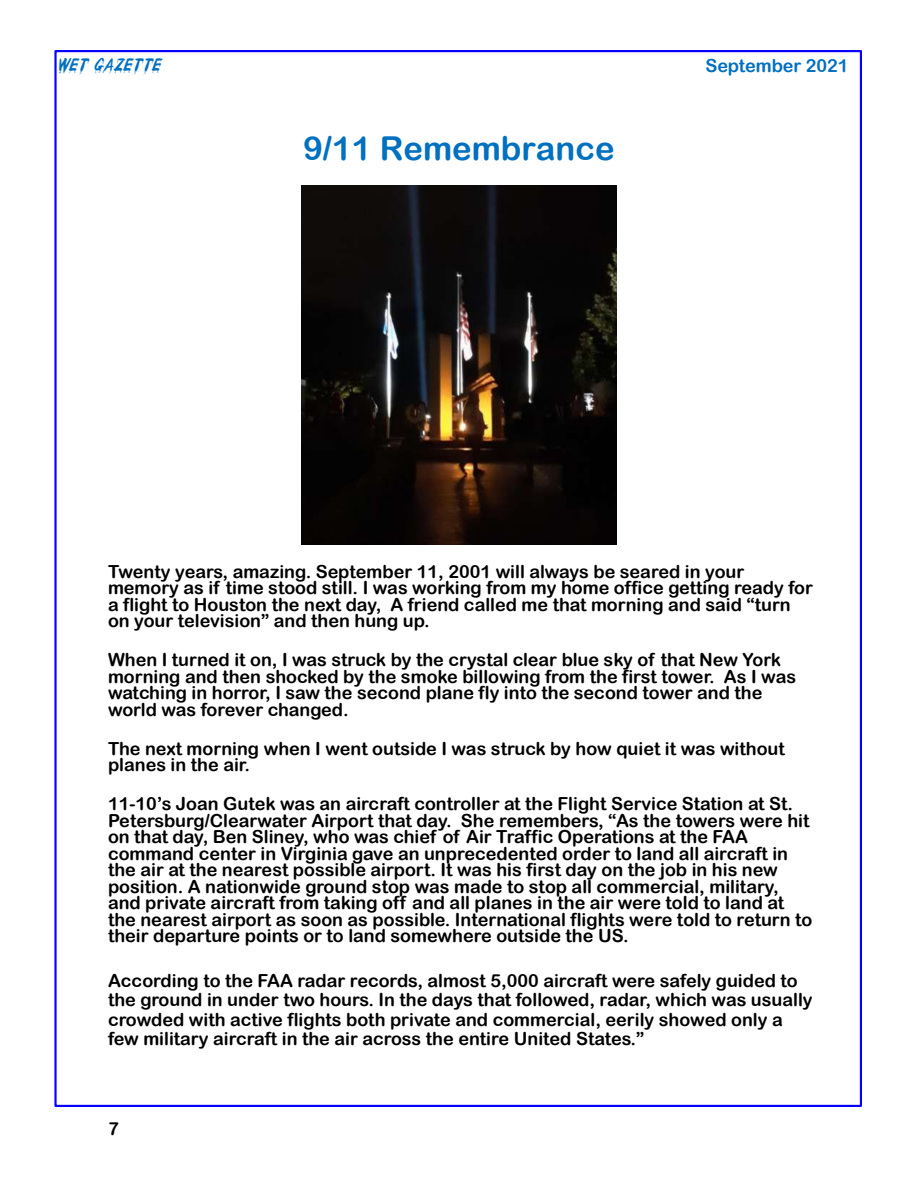
<style>
.page{position:relative;width:918px;height:1188px;background:#fff}
.page>*{position:absolute;margin:0;border:0;box-sizing:border-box;transform-origin:0 0}
.t1{font:33px "Arial Rounded MT Bold";color:#0070c0}
.t2{font:18px/16.5px "Arial Rounded MT Bold";color:#000}
.t3{font:18px "Arial Rounded MT Bold";letter-spacing:-.005em;color:#0070c0}
.t4{font:italic 18px "Wet Paint";color:#0070c0}
</style>
<div class="page">
<div style="left:54px;top:50px;width:808px;height:1057px;background:#fff;border:2px solid #0800ff"></div>
<img style="left:301px;top:185px;width:315px;height:360px">
<p class="t4" style="left:56px;top:57px;width:111px">WET GAZETTE</p>
<p class="t3" style="left:705px;top:59px;width:145px">September 2021</p>
<h1 class="t1" style="left:303px;top:136px;width:313px">9/11 Remembrance</h1>
<p class="t2" style="left:108px;top:565px;width:706px">Twenty years, amazing. September 11, 2001 will always be seared in your memory as if time stood still. I was working from my home office getting ready for a flight to Houston the next day, A friend called me that morning and said “turn on your television” and then hung up.</p>
<p class="t2" style="left:108px;top:653px;width:690px">When I turned it on, I was struck by the crystal clear blue sky of that New York morning and then shocked by the smoke billowing from the first tower. As I was watching in horror, I saw the second plane fly into the second tower and the world was forever changed.</p>
<p class="t2" style="left:108px;top:742px;width:678px">The next morning when I went outside I was struck by how quiet it was without planes in the air.</p>
<p class="t2" style="left:108px;top:797px;width:706px">11-10’s Joan Gutek was an aircraft controller at the Flight Service Station at St.<br>Petersburg/Clearwater Airport that day. She remembers, “As the towers were hit on that day, Ben Sliney, who was chief of Air Traffic Operations at the FAA command center in Virginia gave an unprecedented order to land all aircraft in the air at the nearest possible airport. It was his first day on the job in his new position. A nationwide ground stop was made to stop all commercial, military, and private aircraft from taking off and all planes in the air were told to land at the nearest airport as soon as possible. International flights were told to return to their departure points or to land somewhere outside the US.</p>
<p class="t2" style="left:108px;top:972px;width:706px;line-height:19.5px">According to the FAA radar records, almost 5,000 aircraft were safely guided to the ground in under two hours. In the days that followed, radar, which was usually crowded with active flights both private and commercial, eerily showed only a few military aircraft in the air across the entire United States.”</p>
<p class="t2" style="left:108px;top:1122px;width:12px">7</p>
</div>
